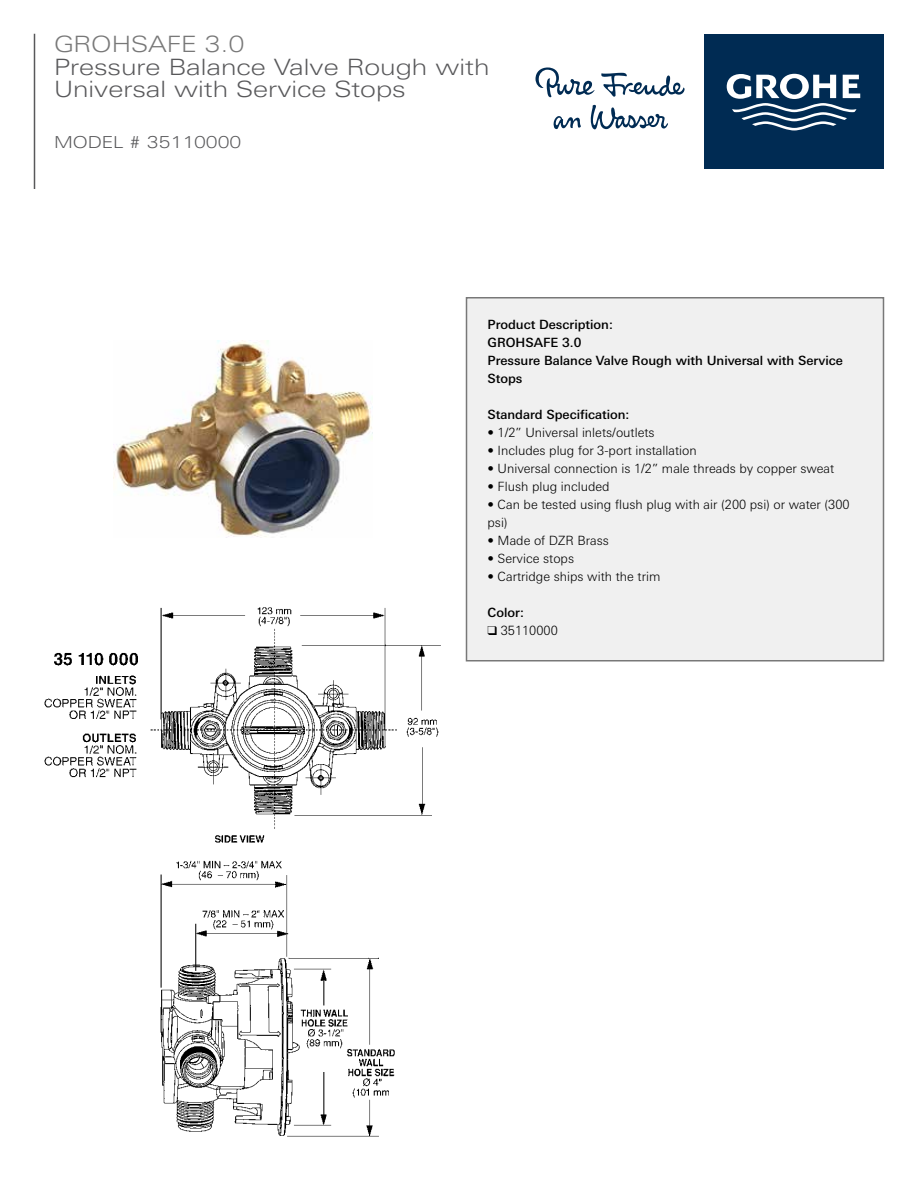
<style>
.page{position:relative;width:918px;height:1188px;background:#fff}
.page>*{position:absolute;margin:0;border:0;box-sizing:border-box;transform-origin:0 0}
.t1{font:300 22.5px/22.5px "LT Univers Extd";color:#58585a}
.t2{font:300 22.5px "LT Univers Extd";color:#787878}
.t3{font:300 16.5px "LT Univers Extd";color:#58585a}
.t4{font:300 12.75px/18px "LT Univers Basic";color:#000}
.t5{font:500 12.75px/18px "LT Univers Basic";color:#000}
</style>
<div class="page">
<hr style="left:34px;top:34px;width:1px;height:155px;background:#58585a">
<div style="left:704px;top:34px;width:180px;height:135px;background:#002b53"></div>
<svg style="left:727px;top:74px;width:133px;height:57px"></svg>
<svg style="left:536px;top:67px;width:149px;height:62px"></svg>
<div style="left:466px;top:298px;width:418px;height:363px;background:#f0f0f0"></div>
<div style="left:466px;top:297px;width:418px;height:365px;border:2px solid #787878"></div>
<img style="left:114px;top:340px;width:258px;height:197px">
<img style="left:44px;top:607px;width:397px;height:530px">
<h1 class="t2" style="left:54px;top:31px;width:192px">GROHSAFE 3.0</h1>
<h1 class="t1" style="left:54px;top:55px;width:437px">Pressure Balance Valve Rough with<br>Universal with Service Stops</h1>
<p class="t3" style="left:54px;top:133px;width:189px">MODEL # 35110000</p>
<p class="t5" style="left:488px;top:315px;width:357px">Product Description:<br>GROHSAFE 3.0<br>Pressure Balance Valve Rough with Universal with Service<br>Stops</p>
<p class="t5" style="left:488px;top:405px;width:143px">Standard Specification:</p>
<p class="t4" style="left:488px;top:423px;width:169px">• 1/2” Universal inlets/outlets</p>
<p class="t4" style="left:488px;top:441px;width:211px">• Includes plug for 3-port installation</p>
<p class="t4" style="left:488px;top:459px;width:348px">• Universal connection is 1/2” male threads by copper sweat</p>
<p class="t4" style="left:488px;top:477px;width:124px">• Flush plug included</p>
<p class="t4" style="left:488px;top:495px;width:364px">• Can be tested using flush plug with air (200 psi) or water (300 psi)</p>
<p class="t4" style="left:488px;top:531px;width:123px">• Made of DZR Brass</p>
<p class="t4" style="left:488px;top:549px;width:88px">• Service stops</p>
<p class="t4" style="left:488px;top:567px;width:174px">• Cartridge ships with the trim</p>
<p class="t5" style="left:488px;top:604px;width:38px">Color:</p>
<p class="t4" style="left:488px;top:621px;width:72px">❑ 35110000</p>
</div>
